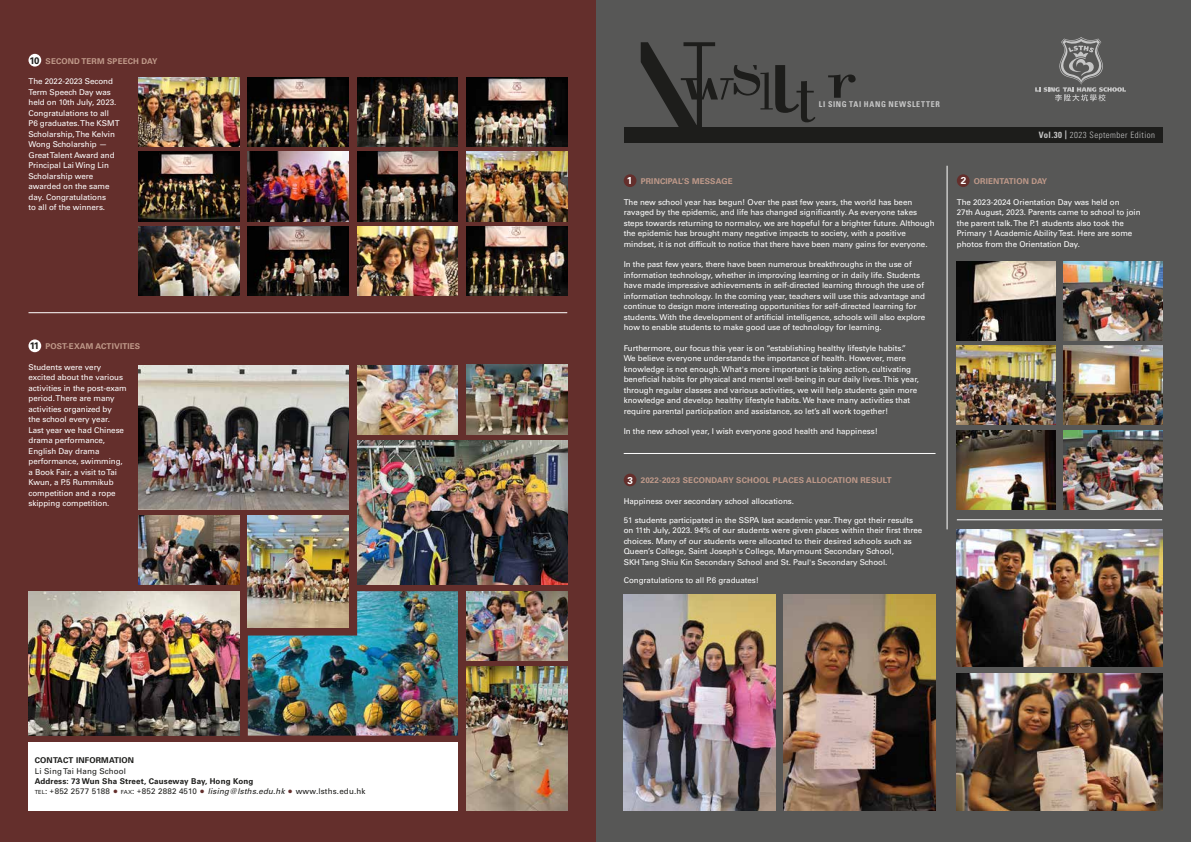
<style>
.page{position:relative;width:1191px;height:842px;background:#fff}
.page>*{position:absolute;margin:0;border:0;box-sizing:border-box;transform-origin:0 0}
.t1{font:700 10px "Univers";color:#fff}
.t2{font:700 9.5px "Univers";color:#1d1d1b}
.t3{font:300 condensed 8.8px "Univers";letter-spacing:.05em;color:#c6c6c6}
.t4{font:8px/10.5px "Univers";letter-spacing:-.005em;color:#fff}
.t5{font:700 8px/10px "Univers";letter-spacing:.02em;color:#1d1d1b}
.t6{font:700 8px "Univers";letter-spacing:.02em;color:#c09a8a}
.t7{font:700 condensed 8px "Univers";letter-spacing:.085em;color:#c6c6c6}
.t8{font:8px "Univers";letter-spacing:.02em;color:#1d1d1b}
.s1{font-weight:400;font-size:5.6px}
.s2{font-weight:400}
.s3{font-weight:400;font-size:7px}
.s4{font-size:10px;color:#642f2c}
.s5{font-weight:400;font-style:italic}
.s6{font-weight:700}
.s7{font-size:10px;color:#fff}
</style>
<div class="page">
<div style="left:595px;top:0;width:596px;height:842px;background:#575756"></div>
<div style="left:0;top:0;width:595px;height:842px;background:#642f2c"></div>
<div style="left:28px;top:742px;width:430px;height:69px;background:#fff"></div>
<img style="left:466px;top:666px;width:101px;height:145px">
<div style="left:623px;top:127px;width:539px;height:16px;background:#1d1d1b"></div>
<hr style="left:946px;top:166px;width:1px;height:363px;background:#fff">
<div style="left:623px;top:174px;width:13px;height:13px;background:#642f2c;border-radius:50%"></div>
<div style="left:956px;top:174px;width:13px;height:13px;background:#642f2c;border-radius:50%"></div>
<svg style="left:828px;top:75px;width:27px;height:23px"></svg>
<svg style="left:640px;top:42px;width:175px;height:85px"></svg>
<svg style="left:1035px;top:37px;width:91px;height:64px"></svg>
<hr style="left:623px;top:453px;width:312px;height:1px;background:#fff">
<div style="left:623px;top:474px;width:13px;height:12px;background:#642f2c;border-radius:50%"></div>
<img style="left:956px;top:261px;width:99px;height:79px">
<img style="left:956px;top:346px;width:99px;height:79px">
<img style="left:956px;top:430px;width:99px;height:79px">
<img style="left:1064px;top:261px;width:98px;height:79px">
<img style="left:1064px;top:346px;width:98px;height:79px">
<img style="left:1064px;top:430px;width:98px;height:79px">
<img style="left:957px;top:674px;width:205px;height:137px">
<img style="left:956px;top:529px;width:206px;height:137px">
<img style="left:623px;top:594px;width:152px;height:217px">
<img style="left:784px;top:594px;width:151px;height:217px">
<hr style="left:956px;top:519px;width:206px;height:1px;background:#fff">
<div style="left:28px;top:54px;width:13px;height:13px;background:#fff;border-radius:50%"></div>
<hr style="left:28px;top:312px;width:539px;height:1px;background:#fff">
<img style="left:138px;top:77px;width:101px;height:69px">
<img style="left:248px;top:77px;width:101px;height:69px">
<img style="left:357px;top:77px;width:101px;height:69px">
<img style="left:466px;top:77px;width:101px;height:69px">
<img style="left:138px;top:152px;width:101px;height:69px">
<img style="left:248px;top:152px;width:101px;height:69px">
<img style="left:357px;top:152px;width:101px;height:69px">
<img style="left:466px;top:152px;width:101px;height:69px">
<img style="left:138px;top:227px;width:101px;height:69px">
<img style="left:248px;top:227px;width:101px;height:69px">
<img style="left:357px;top:227px;width:101px;height:69px">
<img style="left:466px;top:227px;width:101px;height:69px">
<div style="left:28px;top:339px;width:13px;height:13px;background:#fff;border-radius:50%"></div>
<img style="left:138px;top:365px;width:211px;height:144px">
<img style="left:357px;top:365px;width:101px;height:69px">
<img style="left:138px;top:516px;width:101px;height:69px">
<img style="left:248px;top:516px;width:101px;height:75px">
<img style="left:357px;top:440px;width:210px;height:144px">
<img style="left:248px;top:591px;width:210px;height:145px">
<img style="left:466px;top:591px;width:101px;height:69px">
<img style="left:28px;top:591px;width:211px;height:145px">
<img style="left:466px;top:365px;width:101px;height:69px">
<p class="t2" style="left:29px;top:55px;width:11px">10</p>
<p class="t6" style="left:45px;top:56px;width:113px">SECOND TERM SPEECH DAY</p>
<p class="t4" style="left:28px;top:76px;width:93px">The 2022-2023 Second<br>Term Speech Day was held on 10th July, 2023.<br>Congratulations to all<br>P6 graduates. The KSMT<br>Scholarship, The Kelvin<br>Wong Scholarship —<br>Great Talent Award and<br>Principal Lai Wing Lin<br>Scholarship were awarded on the same day. Congratulations<br>to all of the winners.</p>
<p class="t2" style="left:30px;top:340px;width:11px">11</p>
<p class="t6" style="left:45px;top:342px;width:96px">POST-EXAM ACTIVITIES</p>
<p class="t4" style="left:28px;top:362px;width:100px">Students were very excited about the various activities in the post-exam period. There are many activities organized by<br>the school every year.<br>Last year we had Chinese drama performance,<br>English Day drama performance, swimming, a Book Fair, a visit to Tai<br>Kwun, a P.5 Rummikub competition and a rope skipping competition.</p>
<p class="t5" style="left:35px;top:755px;width:101px">CONTACT INFORMATION</p>
<p class="t8" style="left:35px;top:766px;width:93px">Li Sing Tai Hang School</p>
<p class="t5" style="left:35px;top:776px;width:332px">Address: 73 Wun Sha Street, Causeway Bay, Hong Kong<br><span class="s1">TEL</span><span class="s2">:</span> <span class="s3">+</span><span class="s2">852 2577 5188</span> <span class="s4">•</span> <span class="s1">FAX</span><span class="s2">:</span> <span class="s3">+</span><span class="s2">852 2882 4510</span> <span class="s4">•</span> <span class="s5">lising@lsths.edu.hk</span> <span class="s4">•</span> <span class="s2">www.lsths.edu.hk</span></p>
<p class="t7" style="left:819px;top:99px;width:122px">LI SING TAI HANG NEWSLETTER</p>
<p class="t3" style="left:1038px;top:130px;width:118px"><span class="s6">Vol.30 |</span> 2023 September Edition</p>
<p class="t1" style="left:627px;top:175px;width:7px">1</p>
<p class="t6" style="left:960px;top:177px;width:88px"><span class="s7">2</span> ORIENTATION DAY</p>
<p class="t6" style="left:640px;top:177px;width:94px">PRINCIPAL’S MESSAGE</p>
<p class="t4" style="left:623px;top:197px;width:312px">The new school year has begun! Over the past few years, the world has been ravaged by the epidemic, and life has changed significantly. As everyone takes steps towards returning to normalcy, we are hopeful for a brighter future. Although the epidemic has brought many negative impacts to society, with a positive mindset, it is not difficult to notice that there have been many gains for everyone.</p>
<p class="t4" style="left:623px;top:259px;width:303px">In the past few years, there have been numerous breakthroughs in the use of information technology, whether in improving learning or in daily life. Students have made impressive achievements in self-directed learning through the use of information technology. In the coming year, teachers will use this advantage and continue to design more interesting opportunities for self-directed learning for students. With the development of artificial intelligence, schools will also explore how to enable students to make good use of technology for learning.</p>
<p class="t4" style="left:623px;top:343px;width:297px">Furthermore, our focus this year is on “establishing healthy lifestyle habits.” We believe everyone understands the importance of health. However, mere knowledge is not enough. What's more important is taking action, cultivating beneficial habits for physical and mental well-being in our daily lives. This year, through regular classes and various activities, we will help students gain more knowledge and develop healthy lifestyle habits. We have many activities that require parental participation and assistance, so let’s all work together!</p>
<p class="t4" style="left:623px;top:426px;width:255px">In the new school year, I wish everyone good health and happiness!</p>
<p class="t4" style="left:956px;top:197px;width:185px">The 2023-2024 Orientation Day was held on<br>27th August, 2023. Parents came to school to join the parent talk. The P.1 students also took the Primary 1 Academic Ability Test. Here are some photos from the Orientation Day.</p>
<p class="t6" style="left:627px;top:476px;width:266px"><span class="s7">3</span> 2022-2023 SECONDARY SCHOOL PLACES ALLOCATION RESULT</p>
<p class="t4" style="left:623px;top:496px;width:172px">Happiness over secondary school allocations.</p>
<p class="t4" style="left:623px;top:515px;width:300px">51 students participated in the SSPA last academic year. They got their results on 11th July, 2023. 94% of our students were given places within their first three choices. Many of our students were allocated to their desired schools such as Queen’s College, Saint Joseph's College, Marymount Secondary School,<br>SKH Tang Shiu Kin Secondary School and St. Paul's Secondary School.</p>
<p class="t4" style="left:623px;top:575px;width:137px">Congratulations to all P.6 graduates!</p>
</div>
